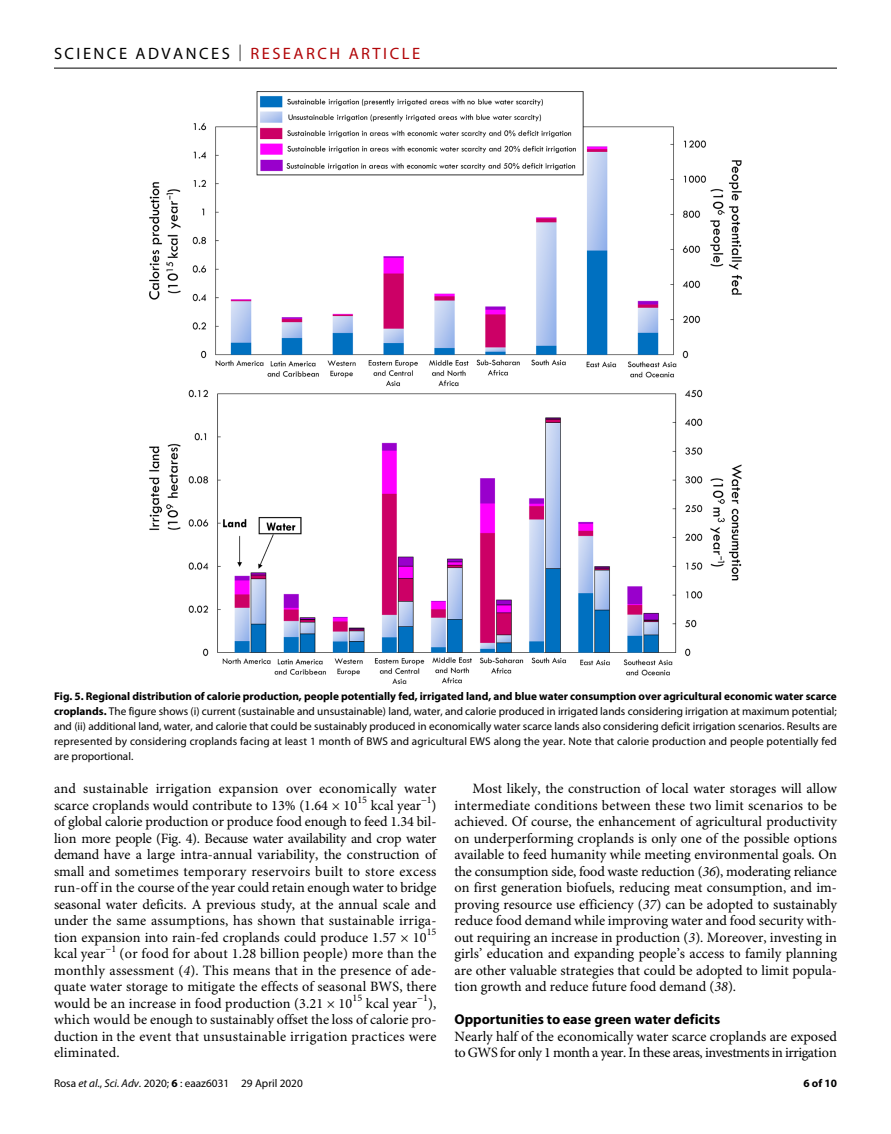
<style>
.page{position:relative;width:891px;height:1134px;background:#fff}
.page>*{position:absolute;margin:0;border:0;box-sizing:border-box;transform-origin:0 0}
.t1{font:16.5px "Myriad Pro";letter-spacing:.15em;color:#000}
.t2{font:14.25px/16.5px "Minion Pro";color:#000;text-align:justify}
.t3{font:700 14.25px "Myriad Pro";color:#000}
.t4{font:11.25px/15px "Myriad Pro";color:#000;text-align:justify}
.t5{font:700 11.25px "Myriad Pro";color:#000}
.s1{font-weight:300}
.s2{color:#b10508}
.s3{font-weight:700}
.s4{font-style:italic}
</style>
<div class="page">
<hr style="left:54px;top:68px;width:783px;height:1px;background:#000">
<img style="left:149px;top:91px;width:593px;height:593px">
<p class="t1" style="left:54px;top:40px;width:368px">SCIENCE ADVANCES <span class="s1">|</span> <span class="s2">RESEARCH ARTICLE</span></p>
<p class="t4" style="left:54px;top:689px;width:785px"><span class="s3">Fig. 5. Regional distribution of calorie production, people potentially fed, irrigated land, and blue water consumption over agricultural economic water scarce croplands.</span> The figure shows (i) current (sustainable and unsustainable) land, water, and calorie produced in irrigated lands considering irrigation at maximum potential; and (ii) additional land, water, and calorie that could be sustainably produced in economically water scarce lands also considering deficit irrigation scenarios. Results are represented by considering croplands facing at least 1 month of BWS and agricultural EWS along the year. Note that calorie production and people potentially fed are proportional.</p>
<p class="t2" style="left:54px;top:782px;width:384px">and sustainable irrigation expansion over economically water scarce croplands would contribute to 13% (1.64 × 10<sup>15</sup> kcal year<sup>−1</sup>) of global calorie production or produce food enough to feed 1.34 bil&shy;lion more people (Fig. 4). Because water availability and crop water demand have a large intra-annual variability, the construction of small and sometimes temporary reservoirs built to store excess run-off in the course of the year could retain enough water to bridge seasonal water deficits. A previous study, at the annual scale and under the same assumptions, has shown that sustainable irriga&shy;tion expansion into rain-fed croplands could produce 1.57 × 10<sup>15 </sup>kcal year<sup>−1</sup> (or food for about 1.28 billion people) more than the monthly assessment (<span class="s4">4</span>). This means that in the presence of ade&shy;quate water storage to mitigate the effects of seasonal BWS, there would be an increase in food production (3.21 × 10<sup>15</sup> kcal year<sup>−1</sup>), which would be enough to sustainably offset the loss of calorie pro&shy;duction in the event that unsustainable irrigation practices were eliminated.</p>
<p class="t2" style="left:454px;top:782px;width:384px;text-indent:18px">Most likely, the construction of local water storages will allow intermediate conditions between these two limit scenarios to be achieved. Of course, the enhancement of agricultural productivity on underperforming croplands is only one of the possible options available to feed humanity while meeting environmental goals. On the consumption side, food waste reduction (<span class="s4">36</span>), moderating reliance on first generation biofuels, reducing meat consumption, and im&shy;proving resource use efficiency (<span class="s4">37</span>) can be adopted to sustainably reduce food demand while improving water and food security with&shy;out requiring an increase in production (<span class="s4">3</span>). Moreover, investing in girls’ education and expanding people’s access to family planning are other valuable strategies that could be adopted to limit popula&shy;tion growth and reduce future food demand (<span class="s4">38</span>).</p>
<p class="t3" style="left:454px;top:1008px;width:267px">Opportunities to ease green water deficits</p>
<p class="t2" style="left:454px;top:1029px;width:384px">Nearly half of the economically water scarce croplands are exposed to GWS for only 1 month a year. In these areas, investments in irrigation</p>
<p class="t4" style="left:54px;top:1076px;width:250px">Rosa <span class="s4">et al</span>., <span class="s4">Sci. Adv.</span> 2020; <span class="s3">6</span> : eaaz6031 29 April 2020</p>
<p class="t5" style="left:803px;top:1074px;width:35px">6 of 10</p>
</div>
